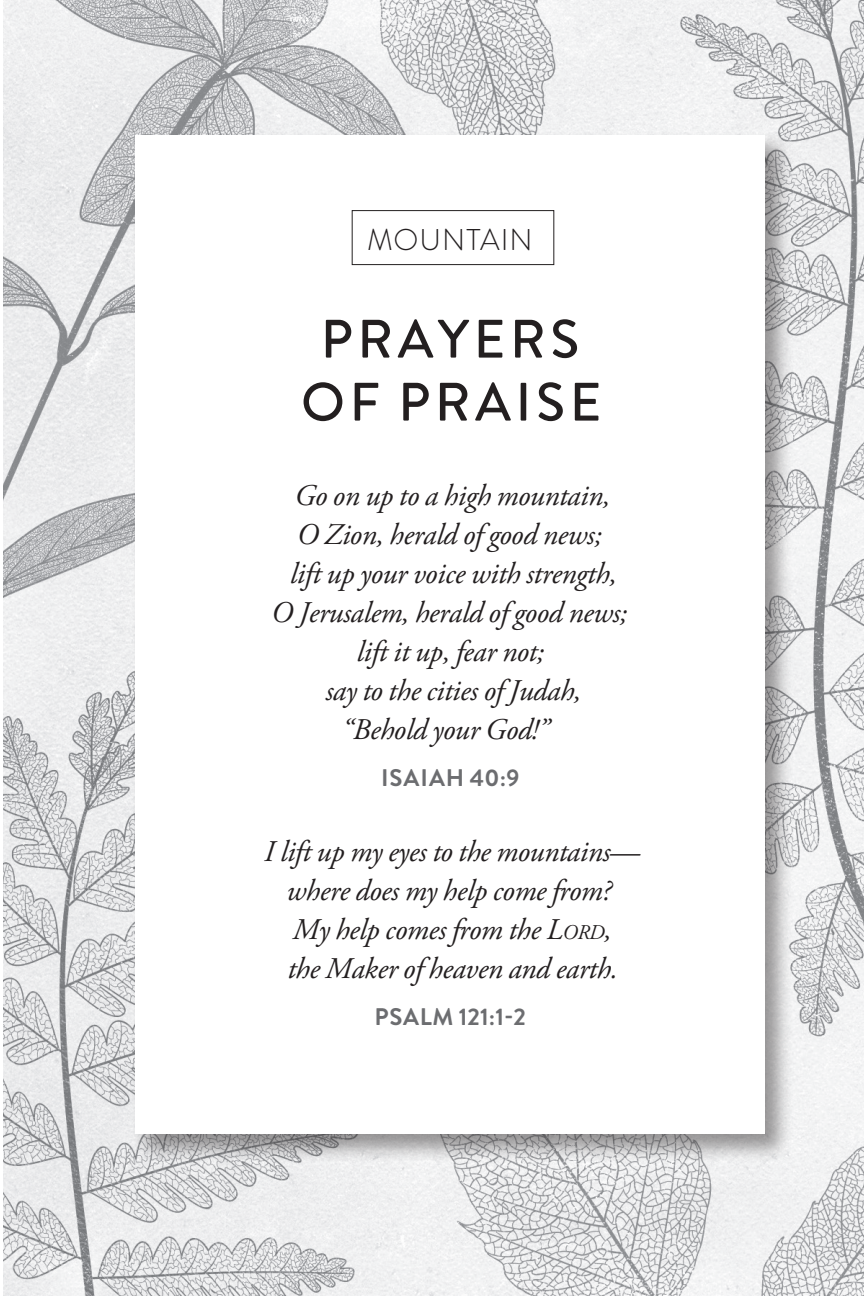
<style>
.page{position:relative;width:864px;height:1296px;background:#fff}
.page>*{position:absolute;margin:0;border:0;box-sizing:border-box;transform-origin:0 0}
.Div_Name{font:500 54px/63px "Brandon Grotesque";letter-spacing:.085em;color:#231f20;text-align:center}
.Epi_1{font:italic 30px/39px "Adobe Garamond Pro";letter-spacing:-.015em;color:#231f20;text-align:center}
.Div_Number{font:300 30px "Brandon Grotesque";letter-spacing:.03em;color:#231f20}
.Epi_2{font:700 24px "Brandon Grotesque";letter-spacing:.03em;color:#6c6d70}
.s1{font-style:inherit}
.s2{font-size:21px}
</style>
<div class="page">
<img style="left:3px;top:0;width:861px;height:1296px">
<div style="left:131px;top:131px;width:663px;height:1033px;background:#231f20;opacity:.45"></div>
<div style="left:135px;top:135px;width:630px;height:999px;background:#fff"></div>
<div style="left:352px;top:210px;width:202px;height:55px;border:1px solid #231f20"></div>
<p class="Div_Number" style="left:367px;top:219px;width:167px">MOUNTAIN</p>
<p class="Div_Name" style="left:301px;top:308px;width:302px">PRAYERS<br>OF PRAISE</p>
<p class="Epi_1" style="left:271px;top:476px;width:358px">Go on up to a high mountain,<br>O Zion, herald of good news;<br>lift up your voice with strength,<br>O Jerusalem, herald of good news; lift it up, fear not;<br>say to the cities of Judah,<br>“Behold your God!”</p>
<p class="Epi_2" style="left:381px;top:761px;width:140px">ISAIAH 40:9</p>
<p class="Epi_1" style="left:264px;top:833px;width:377px">I lift up my eyes to the mountains— where does my help come from?<br>My help comes from the <span class="s1">L</span><span class="s2">ord</span>,<br>the Maker of heaven and earth.</p>
<p class="Epi_2" style="left:375px;top:1000px;width:153px">PSALM 121:1-2</p>
</div>
